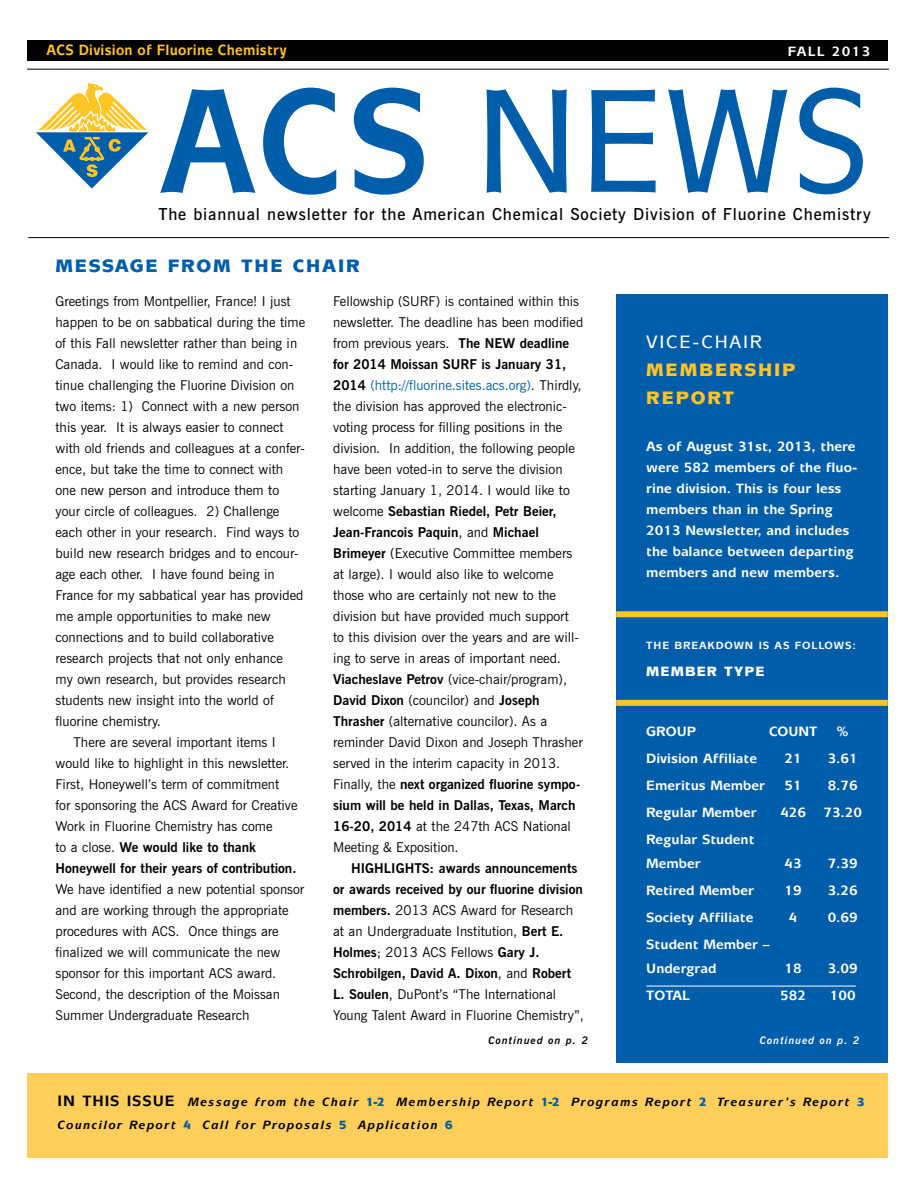
<style>
.page{position:relative;width:918px;height:1188px;background:#fff}
.page>*{position:absolute;margin:0;border:0;box-sizing:border-box;transform-origin:0 0}
.t1{font:500 147.3px "Mixage IT Cby BT";color:#005daa;scale:.9 1}
.t2{font:900 18px "Mixage IT Cby BT";letter-spacing:.1em;color:#005daa}
.t3{font:900 18px/28.2px "Mixage IT Cby BT";letter-spacing:.1em;color:#ffc425}
.t4{font:500 18px "Mixage IT Cby BT";letter-spacing:.1em;color:#fff}
.t5{font:600 16.5px "News Gothic BT";letter-spacing:.05em;color:#000}
.t6{font:700 15px "Mixage IT Cby BT";letter-spacing:.02em;color:#ffc425;scale:.9 1}
.t7{font:13.5px/21px "News Gothic BT";color:#000}
.t8{font:700 13.5px/21px "Mixage IT Cby BT";color:#fff}
.t9{font:700 13.5px "News Gothic BT";color:#000}
.t10{font:900 13.5px "Mixage IT Cby BT";letter-spacing:.08em;color:#fff}
.t11{font:700 13.5px "Mixage IT Cby BT";letter-spacing:.1em;color:#fff}
.t12{font:italic 700 12px/22.8px "Mixage IT Cby BT";letter-spacing:.11em;color:#000}
.t13{font:700 10.5px "Mixage IT Cby BT";letter-spacing:.08em;color:#fff}
.t14{font:italic 700 10.5px "News Gothic BT";letter-spacing:.1em;color:#000}
.t15{font:italic 700 10.5px "News Gothic BT";letter-spacing:.1em;color:#fff}
.s1{font-weight:700}
.s2{font-weight:400}
.s3{color:#005daa}
.s4{font-style:normal;font-size:15px}
.s5{font-weight:900;font-style:normal;color:#005daa}
</style>
<div class="page">
<div style="left:27px;top:40px;width:861px;height:21px;background:#000"></div>
<div style="left:616px;top:294px;width:272px;height:769px;background:#005daa"></div>
<div style="left:27px;top:1073px;width:860px;height:84px;background:#ffce5b"></div>
<hr style="left:27px;top:69px;width:862px;height:1px;background:#000">
<hr style="left:28px;top:237px;width:861px;height:1px;background:#000">
<hr style="left:646px;top:986px;width:210px;height:1px;background:#fff">
<svg style="left:36px;top:82px;width:112px;height:107px"></svg>
<div style="left:616px;top:700px;width:272px;height:6px;background:#ffc425"></div>
<div style="left:616px;top:611px;width:272px;height:6px;background:#ffc425"></div>
<p class="t6" style="left:46px;top:41px;width:269px">ACS Division of Fluorine Chemistry</p>
<h1 class="t1" style="left:160px;top:51px;width:789px"><span class="s1">ACS</span> NEWS</h1>
<p class="t11" style="left:788px;top:43px;width:84px">FALL 2013</p>
<p class="t5" style="left:158px;top:204px;width:714px">The biannual newsletter for the American Chemical Society Division of Fluorine Chemistry</p>
<h2 class="t2" style="left:56px;top:255px;width:306px">MESSAGE FROM THE CHAIR</h2>
<p class="t7" style="left:56px;top:290px;width:237px">Greetings from Montpellier, France! I just</p>
<p class="t7" style="left:56px;top:311px;width:251px">happen to be on sabbatical during the time</p>
<p class="t7" style="left:56px;top:332px;width:243px">of this Fall newsletter rather than being in</p>
<p class="t7" style="left:56px;top:353px;width:239px">Canada. I would like to remind and con-</p>
<p class="t7" style="left:56px;top:374px;width:240px">tinue challenging the Fluorine Division on</p>
<p class="t7" style="left:56px;top:395px;width:245px">two items: 1) Connect with a new person</p>
<p class="t7" style="left:56px;top:416px;width:230px">this year. It is always easier to connect</p>
<p class="t7" style="left:56px;top:437px;width:251px">with old friends and colleagues at a confer-</p>
<p class="t7" style="left:56px;top:458px;width:229px">ence, but take the time to connect with</p>
<p class="t7" style="left:56px;top:479px;width:225px">one new person and introduce them to</p>
<p class="t7" style="left:56px;top:500px;width:225px">your circle of colleagues. 2) Challenge</p>
<p class="t7" style="left:56px;top:521px;width:245px">each other in your research. Find ways to</p>
<p class="t7" style="left:56px;top:542px;width:245px">build new research bridges and to encour-</p>
<p class="t7" style="left:56px;top:563px;width:221px">age each other. I have found being in</p>
<p class="t7" style="left:56px;top:584px;width:249px">France for my sabbatical year has provided</p>
<p class="t7" style="left:56px;top:605px;width:217px">me ample opportunities to make new</p>
<p class="t7" style="left:56px;top:626px;width:220px">connections and to build collaborative</p>
<p class="t7" style="left:56px;top:647px;width:229px">research projects that not only enhance</p>
<p class="t7" style="left:56px;top:668px;width:232px">my own research, but provides research</p>
<p class="t7" style="left:56px;top:689px;width:220px">students new insight into the world of</p>
<p class="t7" style="left:56px;top:710px;width:107px">fluorine chemistry.</p>
<p class="t7" style="left:74px;top:731px;width:204px">There are several important items I</p>
<p class="t7" style="left:56px;top:752px;width:235px">would like to highlight in this newsletter.</p>
<p class="t7" style="left:56px;top:773px;width:225px">First, Honeywell’s term of commitment</p>
<p class="t7" style="left:56px;top:794px;width:244px">for sponsoring the ACS Award for Creative</p>
<p class="t7" style="left:56px;top:815px;width:219px">Work in Fluorine Chemistry has come</p>
<p class="t9" style="left:56px;top:839px;width:202px"><span class="s2">to a close.</span> We would like to thank</p>
<p class="t9" style="left:56px;top:860px;width:243px">Honeywell for their years of contribution.</p>
<p class="t7" style="left:56px;top:878px;width:250px">We have identified a new potential sponsor and are working through the appropriate procedures with ACS. Once things are finalized we will communicate the new sponsor for this important ACS award.<br>Second, the description of the Moissan Summer Undergraduate Research</p>
<p class="t7" style="left:333px;top:290px;width:252px">Fellowship (SURF) is contained within this newsletter. The deadline has been modified from previous years. <span class="s1">The NEW deadline for 2014 Moissan SURF is January 31, 2014</span> <span class="s3">(http://fluorine.sites.acs.org)</span>. Thirdly, the division has approved the electronic&shy;voting process for filling positions in the division. In addition, the following people have been voted-in to serve the division starting January 1, 2014. I would like to welcome <span class="s1">Sebastian Riedel, Petr Beier, Jean-Francois Paquin</span>, and <span class="s1">Michael Brimeyer</span> (Executive Committee members at large). I would also like to welcome those who are certainly not new to the division but have provided much support<br>to this division over the years and are will&shy;ing to serve in areas of important need.<br><span class="s1">Viacheslave Petrov</span> (vice-chair/program), <span class="s1">David Dixon</span> (councilor) and <span class="s1">Joseph Thrasher</span> (alternative councilor). As a reminder David Dixon and Joseph Thrasher served in the interim capacity in 2013.<br>Finally, the <span class="s1">next organized fluorine sympo&shy;sium will be held in Dallas, Texas, March 16-20, 2014</span> at the 247th ACS National Meeting &amp; Exposition.</p>
<p class="t7" style="left:333px;top:858px;width:252px;text-indent:18px"><span class="s1">HIGHLIGHTS: awards announcements or awards received by our fluorine division members.</span> 2013 ACS Award for Research at an Undergraduate Institution, <span class="s1">Bert E.<br>Holmes</span>; 2013 ACS Fellows <span class="s1">Gary J.<br>Schrobilgen, David A. Dixon</span>, and <span class="s1">Robert L. Soulen</span>, DuPont’s “The International Young Talent Award in Fluorine Chemistry”,</p>
<h2 class="t4" style="left:646px;top:330px;width:117px">VICE-CHAIR</h2>
<h2 class="t3" style="left:646px;top:355px;width:151px">MEMBERSHIP<br>REPORT</h2>
<p class="t8" style="left:646px;top:436px;width:213px">As of August 31st, 2013, there were 582 members of the fluo&shy;rine division. This is four less members than in the Spring<br>2013 Newsletter, and includes the balance between departing members and new members.</p>
<p class="t13" style="left:646px;top:639px;width:211px">THE BREAKDOWN IS AS FOLLOWS:</p>
<p class="t10" style="left:646px;top:663px;width:120px">MEMBER TYPE</p>
<p class="t8" style="left:646px;top:721px;width:51px">GROUP</p>
<p class="t8" style="left:769px;top:721px;width:50px">COUNT</p>
<p class="t8" style="left:837px;top:721px;width:14px">%</p>
<p class="t8" style="left:646px;top:748px;width:112px">Division Affiliate</p>
<p class="t8" style="left:785px;top:748px;width:19px">21</p>
<p class="t8" style="left:828px;top:748px;width:32px">3.61</p>
<p class="t8" style="left:646px;top:775px;width:120px">Emeritus Member</p>
<p class="t8" style="left:785px;top:775px;width:19px">51</p>
<p class="t8" style="left:828px;top:775px;width:32px">8.76</p>
<p class="t8" style="left:646px;top:802px;width:112px">Regular Member</p>
<p class="t8" style="left:780px;top:802px;width:27px">426</p>
<p class="t8" style="left:823px;top:802px;width:40px">73.20</p>
<p class="t8" style="left:646px;top:827px;width:110px;line-height:24px">Regular Student<br>Member</p>
<p class="t8" style="left:785px;top:853px;width:19px">43</p>
<p class="t8" style="left:828px;top:853px;width:32px">7.39</p>
<p class="t8" style="left:646px;top:880px;width:109px">Retired Member</p>
<p class="t8" style="left:785px;top:880px;width:19px">19</p>
<p class="t8" style="left:828px;top:880px;width:32px">3.26</p>
<p class="t8" style="left:646px;top:907px;width:109px">Society Affiliate</p>
<p class="t8" style="left:789px;top:907px;width:10px">4</p>
<p class="t8" style="left:828px;top:907px;width:32px">0.69</p>
<p class="t8" style="left:646px;top:932px;width:125px;line-height:24px">Student Member –<br>Undergrad</p>
<p class="t8" style="left:785px;top:958px;width:19px">18</p>
<p class="t8" style="left:828px;top:958px;width:32px">3.09</p>
<p class="t8" style="left:646px;top:985px;width:45px">TOTAL</p>
<p class="t8" style="left:780px;top:985px;width:27px">582</p>
<p class="t8" style="left:830px;top:985px;width:27px">100</p>
<p class="t14" style="left:488px;top:1034px;width:101px">Continued on p. 2</p>
<p class="t15" style="left:760px;top:1034px;width:101px">Continued on p. 2</p>
<p class="t12" style="left:58px;top:1090px;width:808px"><span class="s4">IN THIS ISSUE</span> Message from the Chair <span class="s5">1-2</span> Membership Report <span class="s5">1-2</span> Programs Report <span class="s5">2</span> Treasurer’s Report <span class="s5">3<br></span>Councilor Report <span class="s5">4</span> Call for Proposals <span class="s5">5</span> Application <span class="s5">6</span></p>
</div>
